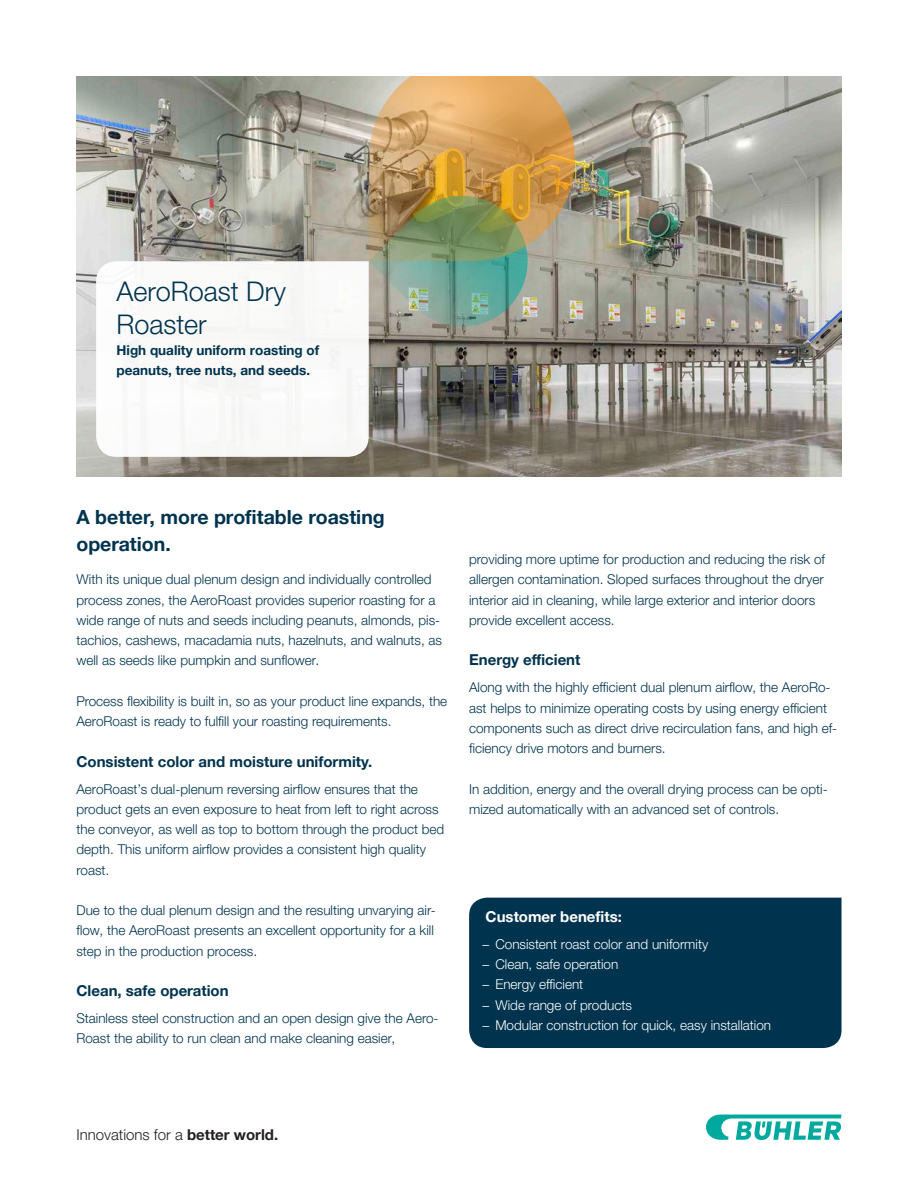
<style>
.page{position:relative;width:918px;height:1188px;background:#fff}
.page>*{position:absolute;margin:0;border:0;box-sizing:border-box;transform-origin:0 0}
.cover_-_title_box{font:300 27px/33px "Helvetica Neue LTW1 G";color:#00334e}
.title_1{font:700 19.5px/27px "Helvetica Neue LTW1 G";color:#00334e}
.title_2_subtitel{font:700 15px "Helvetica Neue LTW1 G";color:#00334e}
.t1{font:300 15px "Helvetica Neue LTW1 G";color:#231f20}
.title_2_subtitel-2{font:700 15px "Helvetica Neue LTW1 G";color:#fff}
.running_text{font:300 13.5px/20.2px "Helvetica Neue LTW1 G";color:#00334e}
.t2{font:300 13.5px "Helvetica Neue LTW1 G";color:#fff}
.running_text-2{font:700 13.5px/20.2px "Helvetica Neue LTW1 G";color:#00334e}
.s1{font-weight:700}
</style>
<div class="page">
<svg style="left:706px;top:1115px;width:136px;height:25px"></svg>
<img style="left:76px;top:76px;width:766px;height:400px">
<svg style="left:96px;top:261px;width:273px;height:196px"></svg>
<img style="left:369px;top:76px;width:205px;height:257px">
<div style="left:469px;top:898px;width:373px;height:150px;background:#00334e"></div>
<p class="cover_-_title_box" style="left:117px;top:275px;width:171px">AeroRoast Dry<br>Roaster</p>
<p class="running_text-2" style="left:117px;top:340px;width:204px">High quality uniform roasting of peanuts, tree nuts, and seeds.</p>
<p class="title_1" style="left:76px;top:503px;width:310px">A better, more profitable roasting operation.</p>
<p class="running_text" style="left:76px;top:569px;width:367px">With its unique dual plenum design and individually controlled process zones, the AeroRoast provides superior roasting for a wide range of nuts and seeds including peanuts, almonds, pis&shy;tachios, cashews, macadamia nuts, hazelnuts, and walnuts, as well as seeds like pumpkin and sunflower.</p>
<p class="running_text" style="left:76px;top:691px;width:372px">Process flexibility is built in, so as your product line expands, the<br>AeroRoast is ready to fulfill your roasting requirements.</p>
<p class="title_2_subtitel" style="left:76px;top:752px;width:297px">Consistent color and moisture uniformity.</p>
<p class="running_text" style="left:76px;top:779px;width:369px">AeroRoast’s dual-plenum reversing airflow ensures that the product gets an even exposure to heat from left to right across the conveyor, as well as top to bottom through the product bed depth. This uniform airflow provides a consistent high quality roast.</p>
<p class="running_text" style="left:76px;top:900px;width:361px">Due to the dual plenum design and the resulting unvarying air&shy;flow, the AeroRoast presents an excellent opportunity for a kill step in the production process.</p>
<p class="title_2_subtitel" style="left:76px;top:982px;width:154px">Clean, safe operation</p>
<p class="running_text" style="left:76px;top:1008px;width:364px">Stainless steel construction and an open design give the Aero-<br>Roast the ability to run clean and make cleaning easier,</p>
<p class="running_text" style="left:469px;top:549px;width:357px">providing more uptime for production and reducing the risk of allergen contamination. Sloped surfaces throughout the dryer interior aid in cleaning, while large exterior and interior doors provide excellent access.</p>
<p class="title_2_subtitel" style="left:469px;top:651px;width:113px">Energy efficient</p>
<p class="running_text" style="left:469px;top:677px;width:370px">Along with the highly efficient dual plenum airflow, the AeroRo&shy;ast helps to minimize operating costs by using energy efficient components such as direct drive recirculation fans, and high ef&shy;ficiency drive motors and burners.</p>
<p class="running_text" style="left:469px;top:779px;width:360px">In addition, energy and the overall drying process can be opti&shy;mized automatically with an advanced set of controls.</p>
<p class="title_2_subtitel-2" style="left:486px;top:907px;width:138px">Customer benefits:</p>
<p class="t2" style="left:483px;top:936px;width:227px">– Consistent roast color and uniformity</p>
<p class="t2" style="left:483px;top:956px;width:137px">– Clean, safe operation</p>
<p class="t2" style="left:483px;top:976px;width:102px">– Energy efficient</p>
<p class="t2" style="left:483px;top:997px;width:151px">– Wide range of products</p>
<p class="t2" style="left:483px;top:1017px;width:290px">– Modular construction for quick, easy installation</p>
<p class="t1" style="left:76px;top:1126px;width:203px">Innovations for a <span class="s1">better world.</span></p>
</div>
